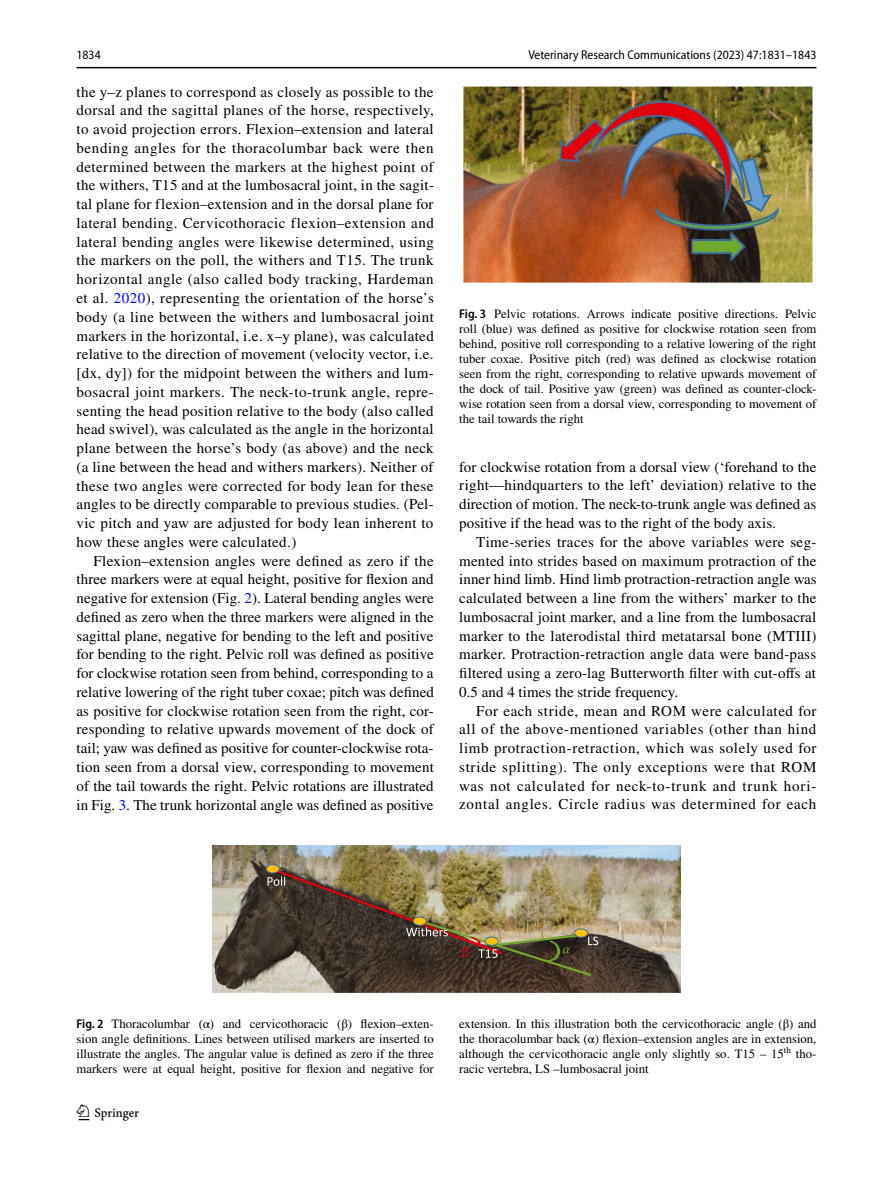
<style>
.page{position:relative;width:893px;height:1187px;background:#fff}
.page>*{position:absolute;margin:0;border:0;box-sizing:border-box;transform-origin:0 0}
.t1{font:22.5px "Springnew Regular 2";color:#000}
.t2{font:15px/18.8px "STIX";letter-spacing:.01em;color:#000;text-align:justify}
.t3{font:12.75px/15px "STIX";color:#000;text-align:justify}
.t4{font:semi-condensed 12.75px "Myriad Pro";color:#000}
.s1{color:#00f}
.s2{font-family:"Myriad Pro";font-weight:600;font-stretch:semi-condensed}
</style>
<div class="page">
<hr style="left:77px;top:67px;width:739px;height:1px;background:#000">
<img style="left:213px;top:845px;width:467px;height:147px">
<div style="left:266px;top:864px;width:14px;height:9px;border:1px solid #3d6e9d;border-radius:50%"></div>
<img style="left:268px;top:866px;width:330px;height:111px">
<div style="left:459px;top:87px;width:357px;height:195px;background:linear-gradient(to bottom,#fff,#fff)"></div>
<img style="left:463px;top:87px;width:349px;height:195px">
<p class="t4" style="left:77px;top:48px;width:26px">1834</p>
<p class="t4" style="left:528px;top:48px;width:290px">Veterinary Research Communications (2023) 47:1831–1843</p>
<p class="t2" style="left:77px;top:83px;width:359px">the y–z planes to correspond as closely as possible to the dorsal and the sagittal planes of the horse, respectively, to avoid projection errors. Flexion–extension and lateral bending angles for the thoracolumbar back were then determined between the markers at the highest point of the withers, T15 and at the lumbosacral joint, in the sagit&shy;tal plane for flexion–extension and in the dorsal plane for lateral bending. Cervicothoracic flexion–extension and lateral bending angles were likewise determined, using the markers on the poll, the withers and T15. The trunk horizontal angle (also called body tracking, Hardeman et al. <span class="s1">2020</span>), representing the orientation of the horse’s body (a line between the withers and lumbosacral joint markers in the horizontal, i.e. x–y plane), was calculated relative to the direction of movement (velocity vector, i.e. [dx, dy]) for the midpoint between the withers and lum&shy;bosacral joint markers. The neck-to-trunk angle, repre&shy;senting the head position relative to the body (also called head swivel), was calculated as the angle in the horizontal plane between the horse’s body (as above) and the neck (a line between the head and withers markers). Neither of these two angles were corrected for body lean for these angles to be directly comparable to previous studies. (Pel&shy;vic pitch and yaw are adjusted for body lean inherent to how these angles were calculated.)</p>
<p class="t2" style="left:77px;top:552px;width:359px;text-indent:17px">Flexion–extension angles were defined as zero if the three markers were at equal height, positive for flexion and negative for extension (Fig. <span class="s1">2</span>). Lateral bending angles were defined as zero when the three markers were aligned in the sagittal plane, negative for bending to the left and positive for bending to the right. Pelvic roll was defined as positive for clockwise rotation seen from behind, corresponding to a relative lowering of the right tuber coxae; pitch was defined as positive for clockwise rotation seen from the right, cor&shy;responding to relative upwards movement of the dock of tail; yaw was defined as positive for counter-clockwise rota&shy;tion seen from a dorsal view, corresponding to movement of the tail towards the right. Pelvic rotations are illustrated in Fig. <span class="s1">3</span>. The trunk horizontal angle was defined as positive</p>
<p class="t3" style="left:459px;top:306px;width:359px"><span class="s2">Fig. 3</span> Pelvic rotations. Arrows indicate positive directions. Pelvic roll (blue) was defined as positive for clockwise rotation seen from behind, positive roll corresponding to a relative lowering of the right tuber coxae. Positive pitch (red) was defined as clockwise rotation seen from the right, corresponding to relative upwards movement of the dock of tail. Positive yaw (green) was defined as counter-clock&shy;wise rotation seen from a dorsal view, corresponding to movement of the tail towards the right</p>
<p class="t2" style="left:459px;top:458px;width:359px">for clockwise rotation from a dorsal view (‘forehand to the right—hindquarters to the left’ deviation) relative to the direction of motion. The neck-to-trunk angle was defined as positive if the head was to the right of the body axis.</p>
<p class="t2" style="left:459px;top:533px;width:359px;text-indent:17px">Time-series traces for the above variables were seg&shy;mented into strides based on maximum protraction of the inner hind limb. Hind limb protraction-retraction angle was calculated between a line from the withers’ marker to the lumbosacral joint marker, and a line from the lumbosacral marker to the laterodistal third metatarsal bone (MTIII) marker. Protraction-retraction angle data were band-pass filtered using a zero-lag Butterworth filter with cut-offs at 0.5 and 4 times the stride frequency.</p>
<p class="t2" style="left:459px;top:702px;width:359px;text-indent:17px">For each stride, mean and ROM were calculated for all of the above-mentioned variables (other than hind limb protraction-retraction, which was solely used for stride splitting). The only exceptions were that ROM was not calculated for neck-to-trunk and trunk hori&shy;zontal angles. Circle radius was determined for each</p>
<p class="t3" style="left:77px;top:1016px;width:359px"><span class="s2">Fig. 2</span> Thoracolumbar (α) and cervicothoracic (β) flexion–exten&shy;sion angle definitions. Lines between utilised markers are inserted to illustrate the angles. The angular value is defined as zero if the three markers were at equal height, positive for flexion and negative for</p>
<p class="t3" style="left:459px;top:1016px;width:359px">extension. In this illustration both the cervicothoracic angle (β) and the thoracolumbar back (α) flexion–extension angles are in extension, although the cervicothoracic angle only slightly so. T15 – 15<sup>th</sup> tho&shy;racic vertebra, LS –lumbosacral joint</p>
<h1 class="t1" style="left:79px;top:1104px;width:62px">1 3</h1>
</div>
